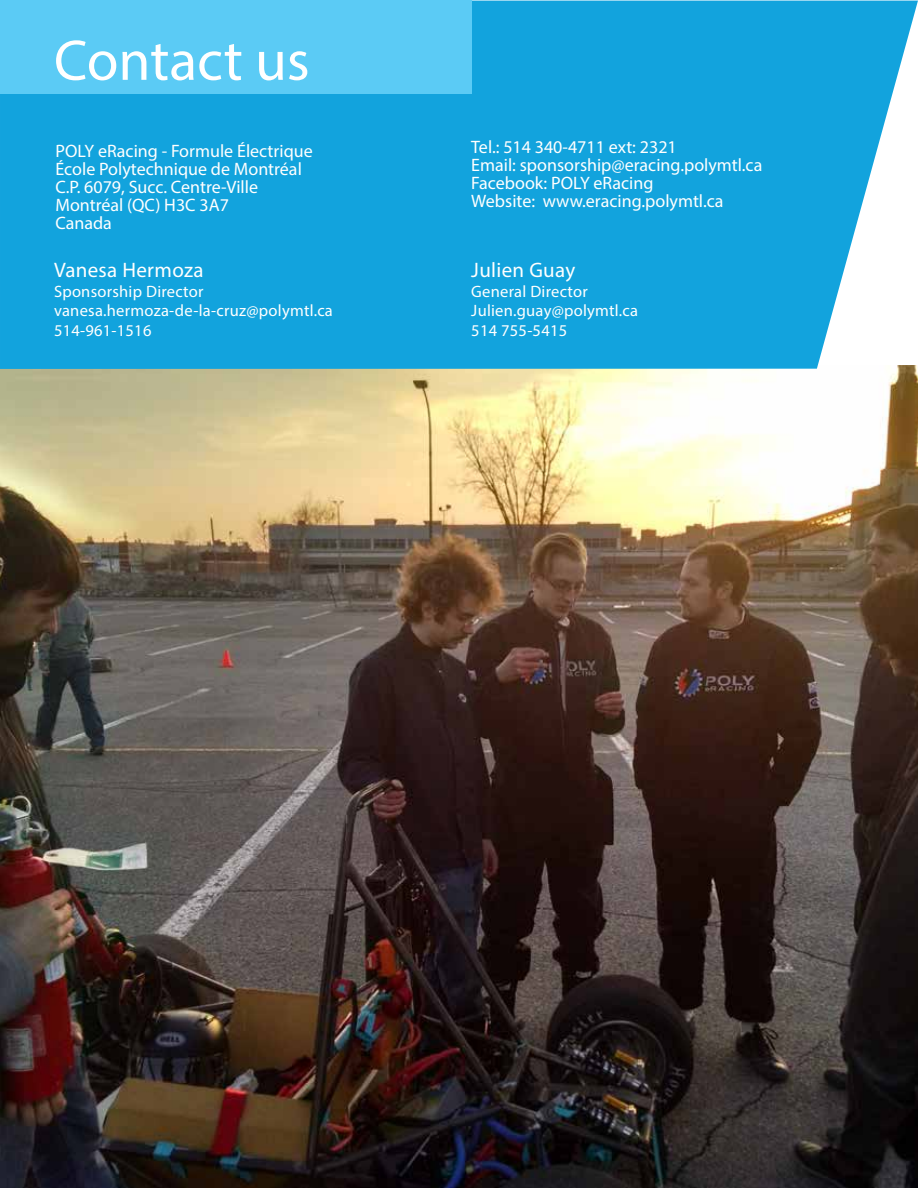
<style>
.page{position:relative;width:918px;height:1188px;background:#fff}
.page>*{position:absolute;margin:0;border:0;box-sizing:border-box;transform-origin:0 0}
.t1{font:57.6px "Myriad Pro";color:#fff}
.t2{font:21px "Myriad Pro";letter-spacing:.015em;color:#fff}
.t3{font:18px/18px "Myriad Pro";color:#fff}
.t4{font:16.5px/19.5px "Myriad Pro";letter-spacing:.015em;color:#fff}
</style>
<div class="page">
<img style="left:0;top:369px;width:918px;height:819px">
<svg style="left:0;top:1px;width:918px;height:368px;background:#21a9df"></svg>
<div style="left:0;top:1px;width:471px;height:93px;background:#5bcbf5"></div>
<h1 class="t1" style="left:54px;top:25px;width:257px">Contact us</h1>
<p class="t3" style="left:55px;top:142px;width:259px">POLY eRacing - Formule Électrique<br>École Polytechnique de Montréal<br>C.P. 6079, Succ. Centre-Ville<br>Montréal (QC) H3C 3A7<br>Canada</p>
<p class="t2" style="left:54px;top:257px;width:151px">Vanesa Hermoza</p>
<p class="t4" style="left:54px;top:281px;width:280px">Sponsorship Director vanesa.hermoza-de-la-cruz@polymtl.ca<br>514-961-1516</p>
<p class="t3" style="left:471px;top:138px;width:293px">Tel.: 514 340-4711 ext: 2321<br>Email: sponsorship@eracing.polymtl.ca<br>Facebook: POLY eRacing<br>Website: www.eracing.polymtl.ca</p>
<p class="t2" style="left:471px;top:257px;width:105px">Julien Guay</p>
<p class="t4" style="left:471px;top:281px;width:168px">General Director<br>Julien.guay@polymtl.ca<br>514 755-5415</p>
</div>
